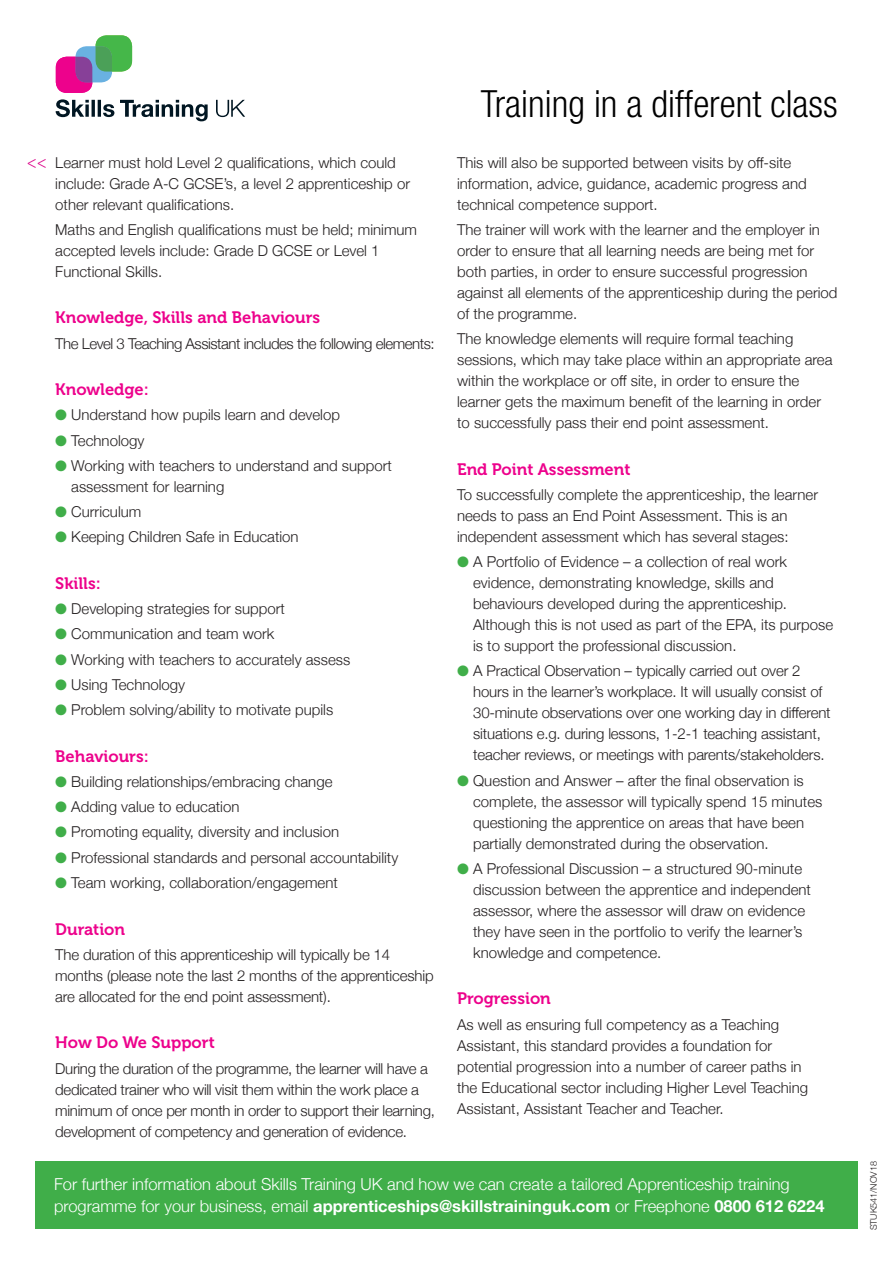
<style>
.page{position:relative;width:893px;height:1263px;background:#fff}
.page>*{position:absolute;margin:0;border:0;box-sizing:border-box;transform-origin:0 0}
.t1{font:300 condensed 37.5px "Helvetica Neue";color:#000}
.t2{font:300 16.5px/22.5px "Helvetica Neue";color:#fff}
.t3{font:16.5px "Museo 700";color:#ed028c}
.t4{font:300 15px/21px "Helvetica Neue";color:#231f20}
.t5{font:300 15px/21px "Helvetica Neue";letter-spacing:-.02em;color:#231f20}
.t6{font:300 15px "Helvetica Neue";letter-spacing:-.03em;color:#231f20}
.t7{font:300 9px "Helvetica Neue";color:#231f20}
.s1{color:#40ae49}
.s2{font-weight:700}
</style>
<div class="page">
<div style="left:35px;top:1162px;width:823px;height:67px;background:#40ae49"></div>
<svg style="left:56px;top:35px;width:76px;height:58px"></svg>
<svg style="left:56px;top:99px;width:189px;height:22px"></svg>
<p class="t4" style="left:55px;top:151px;width:356px">Learner must hold Level 2 qualifications, which could include: Grade A-C GCSE’s, a level 2 apprenticeship or other relevant qualifications.</p>
<p class="t4" style="left:55px;top:218px;width:363px">Maths and English qualifications must be held; minimum accepted levels include: Grade D GCSE or Level 1<br>Functional Skills.</p>
<p class="t3" style="left:55px;top:308px;width:267px">Knowledge, Skills and Behaviours</p>
<p class="t6" style="left:55px;top:331px;width:381px">The Level 3 Teaching Assistant includes the following elements:</p>
<p class="t3" style="left:55px;top:380px;width:95px">Knowledge:</p>
<p class="t4" style="left:55px;top:403px;width:286px"><span class="s1">●</span> Understand how pupils learn and develop</p>
<p class="t4" style="left:55px;top:429px;width:91px"><span class="s1">●</span> Technology</p>
<p class="t4" style="left:71px;top:454px;width:322px;text-indent:-16px"><span class="s1">●</span> Working with teachers to understand and support assessment for learning</p>
<p class="t4" style="left:55px;top:500px;width:88px"><span class="s1">●</span> Curriculum</p>
<p class="t4" style="left:55px;top:525px;width:245px"><span class="s1">●</span> Keeping Children Safe in Education</p>
<p class="t3" style="left:55px;top:574px;width:47px">Skills:</p>
<p class="t4" style="left:55px;top:597px;width:231px"><span class="s1">●</span> Developing strategies for support</p>
<p class="t4" style="left:55px;top:622px;width:221px"><span class="s1">●</span> Communication and team work</p>
<p class="t4" style="left:55px;top:648px;width:296px"><span class="s1">●</span> Working with teachers to accurately assess</p>
<p class="t4" style="left:55px;top:673px;width:131px"><span class="s1">●</span> Using Technology</p>
<p class="t4" style="left:55px;top:698px;width:279px"><span class="s1">●</span> Problem solving/ability to motivate pupils</p>
<p class="t3" style="left:55px;top:747px;width:95px">Behaviours:</p>
<p class="t4" style="left:55px;top:770px;width:279px"><span class="s1">●</span> Building relationships/embracing change</p>
<p class="t4" style="left:55px;top:795px;width:186px"><span class="s1">●</span> Adding value to education</p>
<p class="t4" style="left:55px;top:820px;width:285px"><span class="s1">●</span> Promoting equality, diversity and inclusion</p>
<p class="t4" style="left:55px;top:846px;width:345px"><span class="s1">●</span> Professional standards and personal accountability</p>
<p class="t4" style="left:55px;top:871px;width:284px"><span class="s1">●</span> Team working, collaboration/engagement</p>
<p class="t3" style="left:55px;top:920px;width:71px">Duration</p>
<p class="t4" style="left:55px;top:943px;width:380px">The duration of this apprenticeship will typically be 14 months (please note the last 2 months of the apprenticeship are allocated for the end point assessment).</p>
<p class="t3" style="left:55px;top:1033px;width:161px">How Do We Support</p>
<p class="t5" style="left:55px;top:1056px;width:381px">During the duration of the programme, the learner will have a dedicated trainer who will visit them within the work place a minimum of once per month in order to support their learning, development of competency and generation of evidence.</p>
<h1 class="t1" style="left:481px;top:82px;width:358px">Training in a different class</h1>
<p class="t4" style="left:457px;top:151px;width:351px">This will also be supported between visits by off-site information, advice, guidance, academic progress and technical competence support.</p>
<p class="t4" style="left:457px;top:218px;width:382px">The trainer will work with the learner and the employer in order to ensure that all learning needs are being met for both parties, in order to ensure successful progression against all elements of the apprenticeship during the period of the programme.</p>
<p class="t4" style="left:457px;top:327px;width:377px">The knowledge elements will require formal teaching sessions, which may take place within an appropriate area within the workplace or off site, in order to ensure the learner gets the maximum benefit of the learning in order to successfully pass their end point assessment.</p>
<p class="t3" style="left:457px;top:460px;width:175px">End Point Assessment</p>
<p class="t4" style="left:457px;top:483px;width:362px">To successfully complete the apprenticeship, the learner needs to pass an End Point Assessment. This is an independent assessment which has several stages:</p>
<p class="t4" style="left:473px;top:550px;width:362px;text-indent:-16px"><span class="s1">●</span> A Portfolio of Evidence – a collection of real work evidence, demonstrating knowledge, skills and behaviours developed during the apprenticeship.<br>Although this is not used as part of the EPA, its purpose is to support the professional discussion.</p>
<p class="t4" style="left:473px;top:659px;width:359px;text-indent:-16px"><span class="s1">●</span> A Practical Observation – typically carried out over 2 hours in the learner’s workplace. It will usually consist of 30-minute observations over one working day in different situations e.g. during lessons, 1-2-1 teaching assistant, teacher reviews, or meetings with parents/stakeholders.</p>
<p class="t4" style="left:473px;top:769px;width:351px;text-indent:-16px"><span class="s1">●</span> Question and Answer – after the final observation is complete, the assessor will typically spend 15 minutes questioning the apprentice on areas that have been partially demonstrated during the observation.</p>
<p class="t4" style="left:473px;top:857px;width:339px;text-indent:-16px"><span class="s1">●</span> A Professional Discussion – a structured 90-minute discussion between the apprentice and independent assessor, where the assessor will draw on evidence they have seen in the portfolio to verify the learner’s knowledge and competence.</p>
<p class="t3" style="left:457px;top:989px;width:95px">Progression</p>
<p class="t4" style="left:457px;top:1013px;width:352px">As well as ensuring full competency as a Teaching Assistant, this standard provides a foundation for potential progression into a number of career paths in the Educational sector including Higher Level Teaching Assistant, Assistant Teacher and Teacher.</p>
<p class="t2" style="left:54px;top:1171px;width:772px">For further information about Skills Training UK and how we can create a tailored Apprenticeship training programme for your business, email <span class="s2">apprenticeships@skillstraininguk.com</span> or Freephone <span class="s2">0800 612 6224</span></p>
<p class="t7" style="left:866px;top:1230px;width:71px;rotate:-90deg">STUK541/NOV18</p>
</div>
